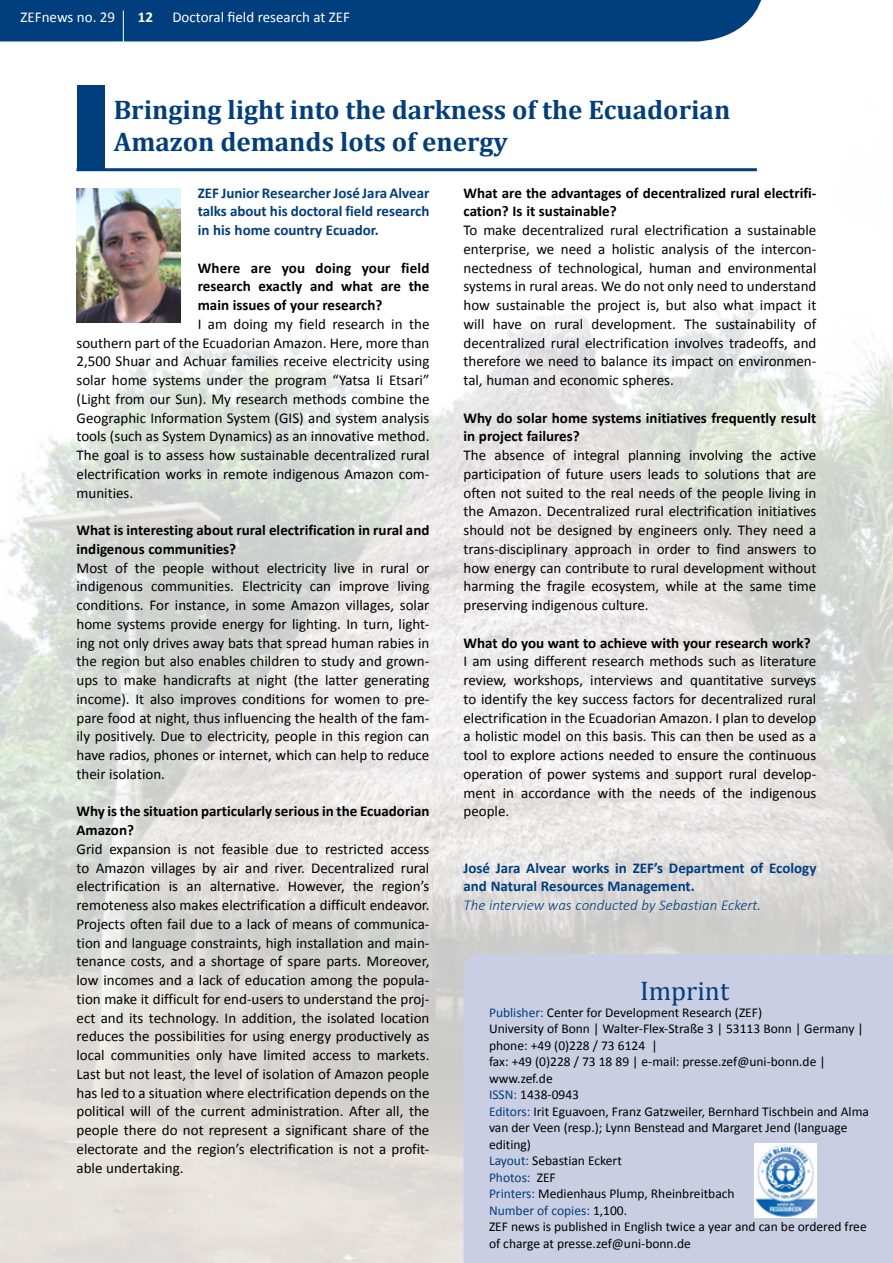
<style>
.page{position:relative;width:893px;height:1263px;background:#fff}
.page>*{position:absolute;margin:0;border:0;box-sizing:border-box;transform-origin:0 0}
.t1{font:700 27px/32.4px "Cambria";color:#003e7e}
.t2{font:27px "Cambria";color:#003e7e}
.t3{font:15px/18.8px "Calibri";color:#000;text-align:justify}
.t4{font:700 15px/18.8px "Calibri";color:#000}
.t5{font:700 15px/18.8px "Calibri";color:#003e7e;text-align:justify}
.t6{font:italic 300 15px "Calibri";color:#003e7e}
.t7{font:15px "Calibri";color:#fff}
.t8{font:700 15px "Calibri";color:#fff}
.t9{font:13.5px/16.5px "Calibri";color:#000}
.s1{color:#003e7e}
</style>
<div class="page">
<div style="left:0;top:0;width:762px;height:41px;background:#003e7e"></div>
<hr style="left:123px;top:10px;width:1px;height:56px;background:#fff">
<img style="left:0;top:85px;width:893px;height:1178px">
<hr style="left:77px;top:168px;width:680px;height:3px;background:#003e7e">
<div style="left:77px;top:85px;width:27px;height:83px;background:#003e7e"></div>
<div style="left:463px;top:954px;width:430px;height:309px;background:#c9cee2"></div>
<img style="left:77px;top:188px;width:104px;height:134px">
<img style="left:755px;top:1144px;width:61px;height:73px">
<p class="t7" style="left:21px;top:7px;width:96px">ZEFnews no. 29</p>
<p class="t8" style="left:138px;top:7px;width:17px">12</p>
<p class="t7" style="left:172px;top:7px;width:179px">Doctoral field research at ZEF</p>
<h1 class="t1" style="left:114px;top:92px;width:618px">Bringing light into the darkness of the Ecuadorian<br>Amazon demands lots of energy</h1>
<p class="t5" style="left:198px;top:183px;width:233px">ZEF Junior Researcher José Jara Alvear talks about his doctoral field research in his home country Ecuador.</p>
<p class="t4" style="left:198px;top:258px;width:233px;text-align:justify">Where are you doing your field research exactly and what are the main issues of your research?</p>
<p class="t3" style="left:77px;top:314px;width:354px;text-indent:121px">I am doing my field research in the southern part of the Ecuadorian Amazon. Here, more than 2,500 Shuar and Achuar families receive electricity using solar home systems under the program “Yatsa Ii Etsari” (Light from our Sun). My research methods combine the Geographic Information System (GIS) and system analysis tools (such as System Dynamics) as an innovative method.<br>The goal is to assess how sustainable decentralized rural electrification works in remote indigenous Amazon com&shy;munities.</p>
<p class="t4" style="left:77px;top:521px;width:354px">What is interesting about rural electrification in rural and indigenous communities?</p>
<p class="t3" style="left:77px;top:558px;width:354px">Most of the people without electricity live in rural or indigenous communities. Electricity can improve living conditions. For instance, in some Amazon villages, solar home systems provide energy for lighting. In turn, light&shy;ing not only drives away bats that spread human rabies in the region but also enables children to study and grown&shy;ups to make handicrafts at night (the latter generating income). It also improves conditions for women to pre&shy;pare food at night, thus influencing the health of the fam&shy;ily positively. Due to electricity, people in this region can have radios, phones or internet, which can help to reduce their isolation.</p>
<p class="t4" style="left:77px;top:802px;width:354px">Why is the situation particularly serious in the Ecuadorian<br>Amazon?</p>
<p class="t3" style="left:77px;top:839px;width:354px">Grid expansion is not feasible due to restricted access to Amazon villages by air and river. Decentralized rural electrification is an alternative. However, the region’s remoteness also makes electrification a difficult endeavor.<br>Projects often fail due to a lack of means of communica&shy;tion and language constraints, high installation and main&shy;tenance costs, and a shortage of spare parts. Moreover, low incomes and a lack of education among the popula&shy;tion make it difficult for end-users to understand the proj&shy;ect and its technology. In addition, the isolated location reduces the possibilities for using energy productively as local communities only have limited access to markets.<br>Last but not least, the level of isolation of Amazon people has led to a situation where electrification depends on the political will of the current administration. After all, the people there do not represent a significant share of the electorate and the region’s electrification is not a profit&shy;able undertaking.</p>
<p class="t4" style="left:463px;top:183px;width:354px">What are the advantages of decentralized rural electrifi&shy;cation? Is it sustainable?</p>
<p class="t3" style="left:463px;top:221px;width:354px">To make decentralized rural electrification a sustainable enterprise, we need a holistic analysis of the intercon&shy;nectedness of technological, human and environmental systems in rural areas. We do not only need to understand how sustainable the project is, but also what impact it will have on rural development. The sustainability of decentralized rural electrification involves tradeoffs, and therefore we need to balance its impact on environmen&shy;tal, human and economic spheres.</p>
<p class="t4" style="left:463px;top:408px;width:354px">Why do solar home systems initiatives frequently result in project failures?</p>
<p class="t3" style="left:463px;top:446px;width:354px">The absence of integral planning involving the active participation of future users leads to solutions that are often not suited to the real needs of the people living in the Amazon. Decentralized rural electrification initiatives should not be designed by engineers only. They need a trans-disciplinary approach in order to find answers to how energy can contribute to rural development without harming the fragile ecosystem, while at the same time preserving indigenous culture.</p>
<p class="t4" style="left:463px;top:633px;width:349px">What do you want to achieve with your research work?</p>
<p class="t3" style="left:463px;top:652px;width:354px">I am using different research methods such as literature review, workshops, interviews and quantitative surveys to identify the key success factors for decentralized rural electrification in the Ecuadorian Amazon. I plan to develop a holistic model on this basis. This can then be used as a tool to explore actions needed to ensure the continuous operation of power systems and support rural develop&shy;ment in accordance with the needs of the indigenous people.</p>
<p class="t5" style="left:463px;top:858px;width:354px">José Jara Alvear works in ZEF’s Department of Ecology and Natural Resources Management.</p>
<p class="t6" style="left:463px;top:896px;width:299px">The interview was conducted by Sebastian Eckert.</p>
<h1 class="t2" style="left:640px;top:975px;width:91px">Imprint</h1>
<p class="t9" style="left:489px;top:1004px;width:381px"><span class="s1">Publisher:</span> Center for Development Research (ZEF)<br>University of Bonn | Walter-Flex-Straße 3 | 53113 Bonn | Germany | phone: +49 (0)228 / 73 6124 |<br>fax: +49 (0)228 / 73 18 89 | e-mail: presse.zef@uni-bonn.de | www.zef.de<br><span class="s1">ISSN:</span> 1438-0943<br><span class="s1">Editors:</span> Irit Eguavoen, Franz Gatzweiler, Bernhard Tischbein and Alma van der Veen (resp.); Lynn Benstead and Margaret Jend (language editing)<br><span class="s1">Layout:</span> Sebastian Eckert<br><span class="s1">Photos:</span> ZEF<br><span class="s1">Printers:</span> Medienhaus Plump, Rheinbreitbach<br><span class="s1">Number of copies:</span> 1,100.<br>ZEF news is published in English twice a year and can be ordered free of charge at presse.zef@uni-bonn.de</p>
</div>
